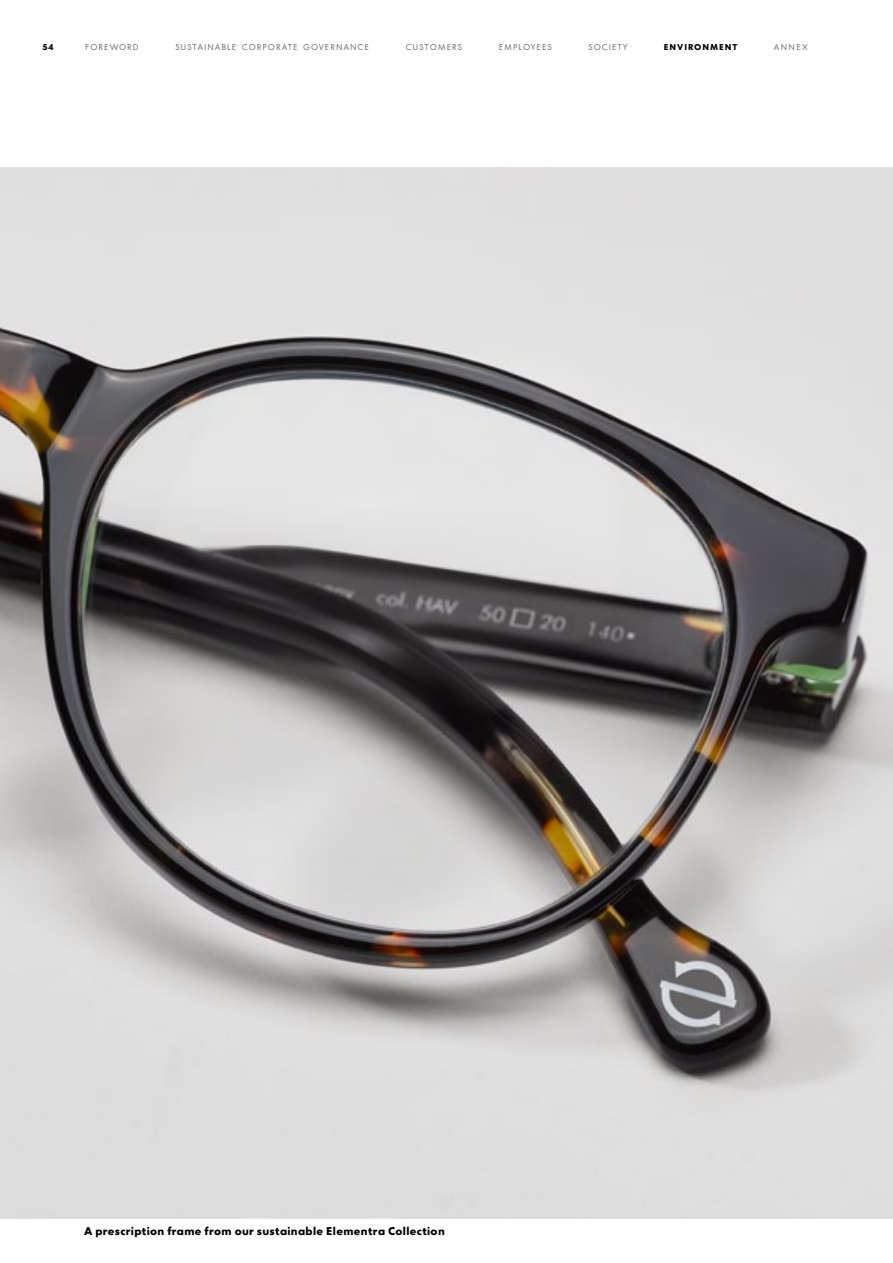
<style>
.page{position:relative;width:893px;height:1263px;background:#fff}
.page>*{position:absolute;margin:0;border:0;box-sizing:border-box;transform-origin:0 0}
.Text{font:700 12px "Fielmann Sans";letter-spacing:.025em;color:#000}
.t1{font:9px "Fielmann Sans";letter-spacing:.105em;color:#68676c}
.t2{font:700 9px "Fielmann Sans";letter-spacing:.105em;color:#000}
</style>
<div class="page">
<img style="left:0;top:168px;width:893px;height:1050px">
<p class="t2" style="left:43px;top:42px;width:12px">54</p>
<p class="t1" style="left:85px;top:42px;width:55px">FOREWORD</p>
<p class="t1" style="left:175px;top:42px;width:195px">SUSTAINABLE CORPORATE GOVERNANCE</p>
<p class="t1" style="left:406px;top:42px;width:58px">CUSTOMERS</p>
<p class="t1" style="left:499px;top:42px;width:54px">EMPLOYEES</p>
<p class="t1" style="left:588px;top:42px;width:41px">SOCIETY</p>
<p class="t2" style="left:664px;top:42px;width:75px">ENVIRONMENT</p>
<p class="t1" style="left:774px;top:42px;width:35px">ANNEX</p>
<p class="Text" style="left:84px;top:1223px;width:362px">A prescription frame from our sustainable Elementra Collection</p>
</div>
